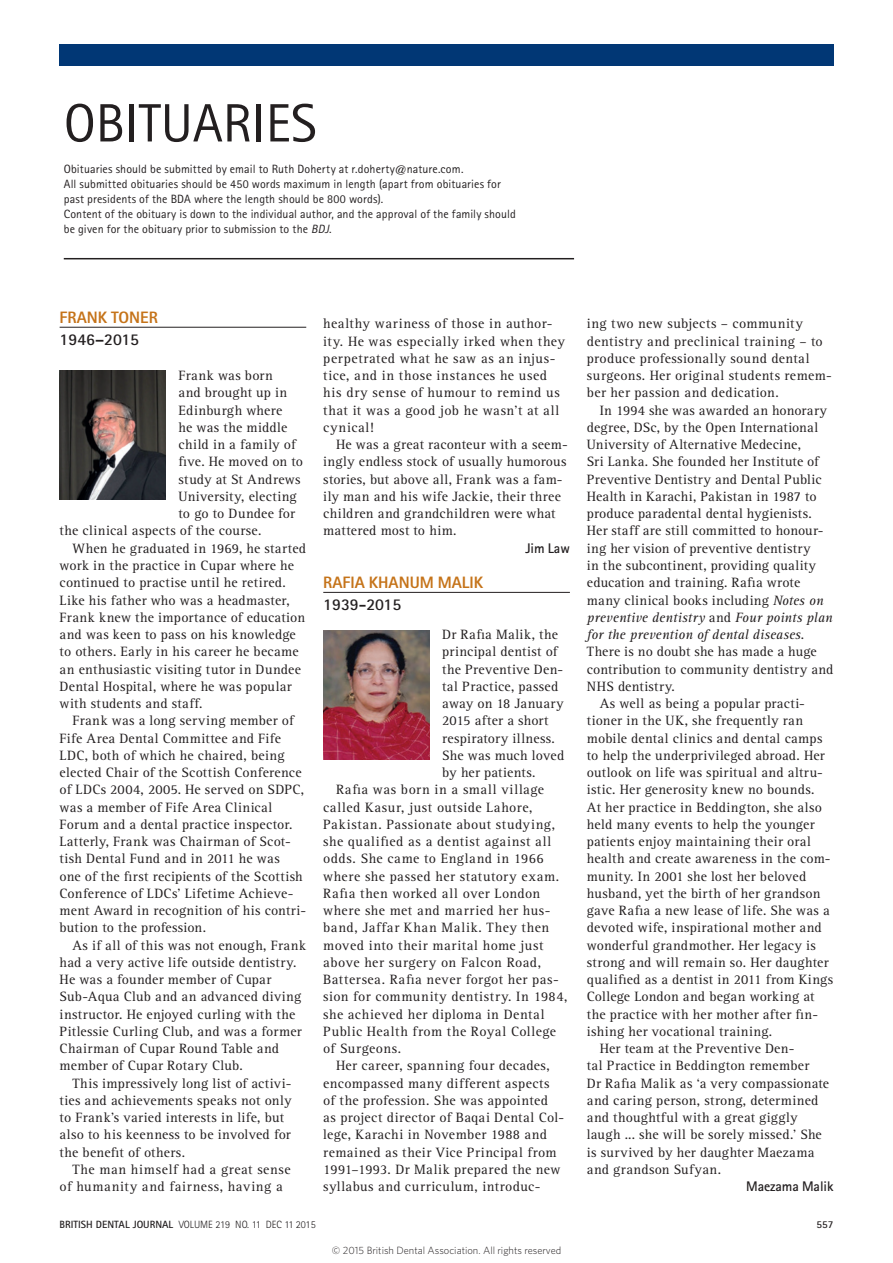
<style>
.page{position:relative;width:893px;height:1263px;background:#fff}
.page>*{position:absolute;margin:0;border:0;box-sizing:border-box;transform-origin:0 0}
.t1{font:54px "Rotis Sans Serif Std";color:#231f20}
.obits___name{font:800 16.5px "Rotis Sans Serif Std";color:#c57319}
.obits___date{font:700 16.5px "Rotis Sans Serif Std";color:#231f20}
.obits___body{font:13.95px/17.2px "Rotis Serif Std";letter-spacing:.025em;color:#231f20}
.obits___body_fullout{font:13.95px/17.2px "Rotis Serif Std";letter-spacing:.02em;color:#231f20}
.obits___body-2{font:13.95px/17.2px "Rotis Serif Std";letter-spacing:.045em;color:#231f20}
.obits_-_author{font:700 13.95px "Rotis Sans Serif Std";letter-spacing:-.005em;color:#231f20}
.t2{font:12px/15px "Rotis Sans Serif Std";letter-spacing:.01em;color:#231f20}
.t3{font:300 10.5px "Whitney";color:#231f20}
.page_footer{font:300 10.5px "Rotis Sans Serif Std";color:#231f20}
.page_footer-2{font:700 10.5px "Rotis Sans Serif Std";color:#231f20}
.s1{font-style:italic}
.s2{font-weight:700}
</style>
<div class="page">
<div style="left:59px;top:45px;width:774px;height:21px;background:#013775"></div>
<hr style="left:64px;top:258px;width:510px;height:1px;background:#231f20">
<hr style="left:60px;top:327px;width:246px;height:1px;background:#231f20">
<hr style="left:323px;top:592px;width:247px;height:1px;background:#231f20">
<img style="left:323px;top:630px;width:106px;height:130px">
<img style="left:60px;top:370px;width:106px;height:130px">
<h1 class="t1" style="left:64px;top:91px;width:254px">OBITUARIES</h1>
<p class="t2" style="left:64px;top:162px;width:454px">Obituaries should be submitted by email to Ruth Doherty at r.doherty@nature.com.<br>All submitted obituaries should be 450 words maximum in length (apart from obituaries for past presidents of the BDA where the length should be 800 words).<br>Content of the obituary is down to the individual author, and the approval of the family should be given for the obituary prior to submission to the <span class="s1">BDJ</span>.</p>
<p class="obits___name" style="left:60px;top:306px;width:100px">FRANK TONER</p>
<p class="obits___date" style="left:60px;top:329px;width:81px">1946–2015</p>
<p class="obits___body_fullout" style="left:179px;top:367px;width:96px">Frank was born</p>
<p class="obits___body_fullout" style="left:179px;top:385px;width:110px">and brought up in</p>
<p class="obits___body_fullout" style="left:179px;top:402px;width:105px">Edinburgh where</p>
<p class="obits___body_fullout" style="left:179px;top:419px;width:110px">he was the middle</p>
<p class="obits___body_fullout" style="left:179px;top:436px;width:119px">child in a family of</p>
<p class="obits___body_fullout" style="left:179px;top:454px;width:126px">five. He moved on to</p>
<p class="obits___body_fullout" style="left:179px;top:471px;width:124px">study at St Andrews</p>
<p class="obits___body_fullout" style="left:179px;top:488px;width:120px">University, electing</p>
<p class="obits___body_fullout" style="left:179px;top:505px;width:118px">to go to Dundee for</p>
<p class="obits___body_fullout" style="left:60px;top:523px;width:203px">the clinical aspects of the course.</p>
<p class="obits___body" style="left:60px;top:540px;width:248px;text-indent:13px">When he graduated in 1969, he started work in the practice in Cupar where he continued to practise until he retired.<br>Like his father who was a headmaster, Frank knew the importance of education and was keen to pass on his knowledge to others. Early in his career he became an enthusiastic visiting tutor in Dundee Dental Hospital, where he was popular with students and staff.</p>
<p class="obits___body" style="left:60px;top:712px;width:248px;text-indent:13px">Frank was a long serving member of Fife Area Dental Committee and Fife LDC, both of which he chaired, being elected Chair of the Scottish Conference of LDCs 2004, 2005. He served on SDPC, was a member of Fife Area Clinical Forum and a dental practice inspector.<br>Latterly, Frank was Chairman of Scot&shy;tish Dental Fund and in 2011 he was<br>one of the first recipients of the Scottish Conference of LDCs’ Lifetime Achieve&shy;ment Award in recognition of his contri&shy;bution to the profession.</p>
<p class="obits___body" style="left:60px;top:937px;width:248px;text-indent:13px">As if all of this was not enough, Frank had a very active life outside dentistry.<br>He was a founder member of Cupar Sub-Aqua Club and an advanced diving instructor. He enjoyed curling with the Pitlessie Curling Club, and was a former Chairman of Cupar Round Table and member of Cupar Rotary Club.</p>
<p class="obits___body" style="left:60px;top:1075px;width:233px;text-indent:13px">This impressively long list of activi&shy;ties and achievements speaks not only to Frank’s varied interests in life, but also to his keenness to be involved for the benefit of others.</p>
<p class="obits___body-2" style="left:60px;top:1161px;width:233px;text-indent:13px">The man himself had a great sense of humanity and fairness, having a</p>
<p class="obits___body" style="left:323px;top:316px;width:243px">healthy wariness of those in author&shy;ity. He was especially irked when they perpetrated what he saw as an injus&shy;tice, and in those instances he used his dry sense of humour to remind us that it was a good job he wasn’t at all cynical!</p>
<p class="obits___body" style="left:323px;top:436px;width:246px;text-indent:13px">He was a great raconteur with a seem&shy;ingly endless stock of usually humorous stories, but above all, Frank was a fam&shy;ily man and his wife Jackie, their three children and grandchildren were what mattered most to him.</p>
<p class="obits_-_author" style="left:525px;top:539px;width:46px">Jim Law</p>
<p class="obits___name" style="left:323px;top:572px;width:161px">RAFIA KHANUM MALIK</p>
<p class="obits___date" style="left:323px;top:594px;width:79px">1939‑2015</p>
<p class="obits___body_fullout" style="left:442px;top:626px;width:124px">Dr Rafia Malik, the principal dentist of the Preventive Den&shy;tal Practice, passed away on 18 January<br>2015 after a short respiratory illness.<br>She was much loved by her patients.</p>
<p class="obits___body" style="left:323px;top:781px;width:246px;text-indent:13px">Rafia was born in a small village called Kasur, just outside Lahore, Pakistan. Passionate about studying, she qualified as a dentist against all odds. She came to England in 1966 where she passed her statutory exam.<br>Rafia then worked all over London where she met and married her hus&shy;band, Jaffar Khan Malik. They then moved into their marital home just above her surgery on Falcon Road, Battersea. Rafia never forgot her pas&shy;sion for community dentistry. In 1984, she achieved her diploma in Dental Public Health from the Royal College of Surgeons.</p>
<p class="obits___body" style="left:323px;top:1057px;width:242px;text-indent:13px">Her career, spanning four decades, encompassed many different aspects of the profession. She was appointed as project director of Baqai Dental Col&shy;lege, Karachi in November 1988 and remained as their Vice Principal from 1991–1993. Dr Malik prepared the new syllabus and curriculum, introduc-</p>
<p class="obits___body" style="left:587px;top:316px;width:246px">ing two new subjects – community dentistry and preclinical training – to produce professionally sound dental surgeons. Her original students remem&shy;ber her passion and dedication.</p>
<p class="obits___body" style="left:587px;top:402px;width:248px;text-indent:13px">In 1994 she was awarded an honorary degree, DSc, by the Open International University of Alternative Medecine,<br>Sri Lanka. She founded her Institute of Preventive Dentistry and Dental Public Health in Karachi, Pakistan in 1987 to produce paradental dental hygienists.<br>Her staff are still committed to honour&shy;ing her vision of preventive dentistry<br>in the subcontinent, providing quality education and training. Rafia wrote many clinical books including <span class="s1">Notes on preventive dentistry</span> and <span class="s1">Four points plan for the prevention of dental diseases</span>.<br>There is no doubt she has made a huge contribution to community dentistry and NHS dentistry.</p>
<p class="obits___body" style="left:587px;top:695px;width:248px;text-indent:13px">As well as being a popular practi&shy;tioner in the UK, she frequently ran mobile dental clinics and dental camps to help the underprivileged abroad. Her outlook on life was spiritual and altru&shy;istic. Her generosity knew no bounds.<br>At her practice in Beddington, she also held many events to help the younger patients enjoy maintaining their oral health and create awareness in the com&shy;munity. In 2001 she lost her beloved husband, yet the birth of her grandson gave Rafia a new lease of life. She was a devoted wife, inspirational mother and wonderful grandmother. Her legacy is strong and will remain so. Her daughter qualified as a dentist in 2011 from Kings College London and began working at the practice with her mother after fin&shy;ishing her vocational training.</p>
<p class="obits___body" style="left:587px;top:1040px;width:244px;text-indent:13px">Her team at the Preventive Den-<br>tal Practice in Beddington remember<br>Dr Rafia Malik as ‘a very compassionate and caring person, strong, determined and thoughtful with a great giggly laugh ... she will be sorely missed.’ She is survived by her daughter Maezama and grandson Sufyan.</p>
<p class="obits_-_author" style="left:746px;top:1177px;width:89px">Maezama Malik</p>
<p class="page_footer" style="left:60px;top:1218px;width:258px"><span class="s2">BRITISH DENTAL JOURNAL</span> VOLUME 219 NO. 11 DEC 11 2015</p>
<p class="page_footer-2" style="left:816px;top:1217px;width:18px">557</p>
<p class="t3" style="left:332px;top:1243px;width:231px">© 2015 British Dental Association. All rights reserved</p>
</div>
